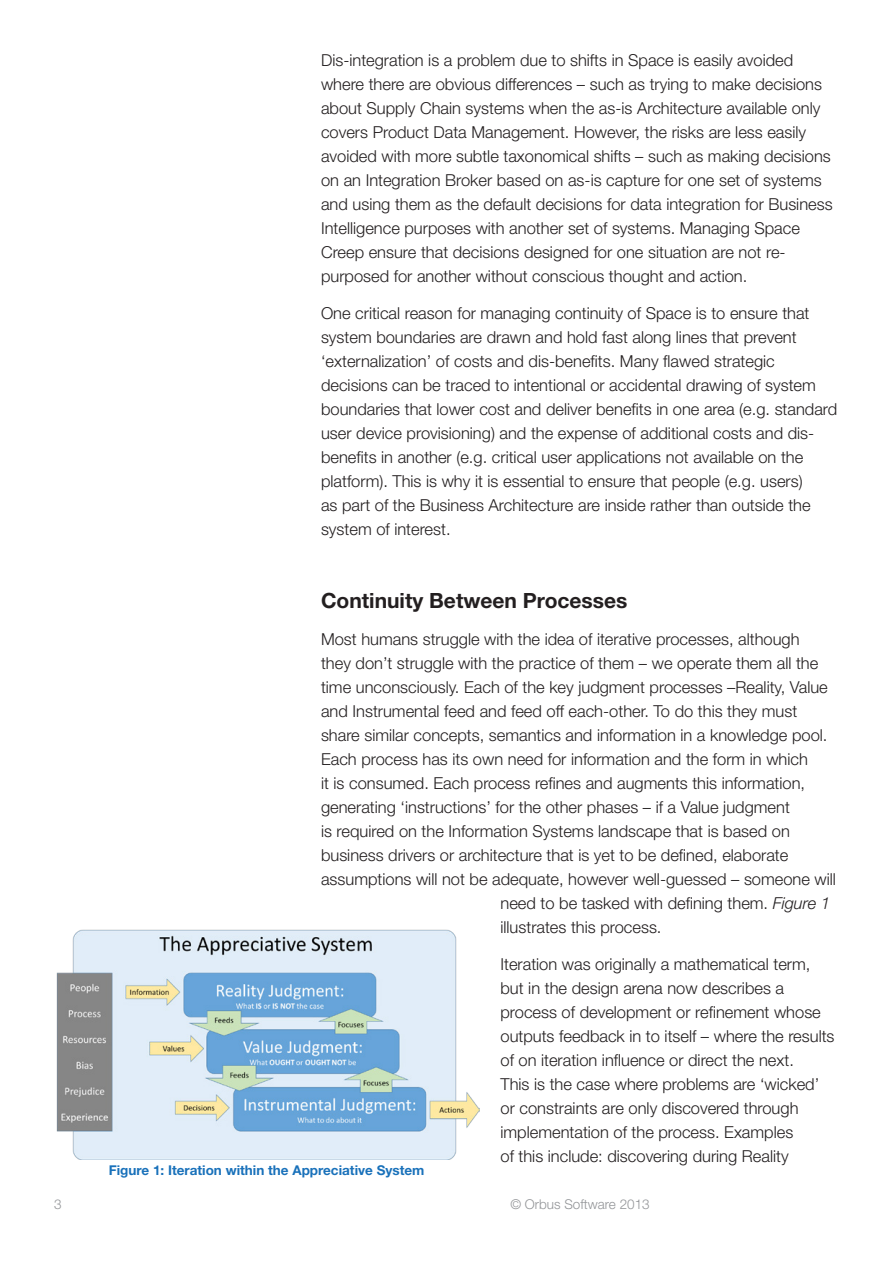
<style>
.page{position:relative;width:893px;height:1263px;background:#fff}
.page>*{position:absolute;margin:0;border:0;box-sizing:border-box;transform-origin:0 0}
.t1{font:700 21px "Helvetica Neue LT Std";color:#231f20}
.t2{font:300 16.5px/24px "Helvetica Neue LT Std";color:#231f20}
.t3{font:700 13.5px "Helvetica Neue LT Std";color:#1971ba}
.t4{font:300 13.5px "Helvetica Neue LT Std";color:#939598}
.s1{font-style:italic}
</style>
<div class="page">
<img style="left:56px;top:929px;width:423px;height:230px">
<p class="t2" style="left:321px;top:48px;width:513px">Dis-integration is a problem due to shifts in Space is easily avoided where there are obvious differences – such as trying to make decisions about Supply Chain systems when the as-is Architecture available only covers Product Data Management. However, the risks are less easily avoided with more subtle taxonomical shifts – such as making decisions on an Integration Broker based on as-is capture for one set of systems and using them as the default decisions for data integration for Business Intelligence purposes with another set of systems. Managing Space Creep ensure that decisions designed for one situation are not re&shy;purposed for another without conscious thought and action.</p>
<p class="t2" style="left:321px;top:300px;width:518px">One critical reason for managing continuity of Space is to ensure that system boundaries are drawn and hold fast along lines that prevent ‘externalization’ of costs and dis-benefits. Many flawed strategic decisions can be traced to intentional or accidental drawing of system boundaries that lower cost and deliver benefits in one area (e.g. standard user device provisioning) and the expense of additional costs and dis&shy;benefits in another (e.g. critical user applications not available on the platform). This is why it is essential to ensure that people (e.g. users)<br>as part of the Business Architecture are inside rather than outside the system of interest.</p>
<p class="t1" style="left:321px;top:588px;width:308px">Continuity Between Processes</p>
<p class="t2" style="left:321px;top:627px;width:480px">Most humans struggle with the idea of iterative processes, although</p>
<p class="t2" style="left:321px;top:651px;width:499px">they don’t struggle with the practice of them – we operate them all the</p>
<p class="t2" style="left:321px;top:675px;width:508px">time unconsciously. Each of the key judgment processes –Reality, Value</p>
<p class="t2" style="left:321px;top:699px;width:478px">and Instrumental feed and feed off each-other. To do this they must</p>
<p class="t2" style="left:321px;top:723px;width:508px">share similar concepts, semantics and information in a knowledge pool.</p>
<p class="t2" style="left:321px;top:747px;width:488px">Each process has its own need for information and the form in which</p>
<p class="t2" style="left:321px;top:771px;width:486px">it is consumed. Each process refines and augments this information,</p>
<p class="t2" style="left:321px;top:795px;width:470px">generating ‘instructions’ for the other phases – if a Value judgment</p>
<p class="t2" style="left:321px;top:819px;width:470px">is required on the Information Systems landscape that is based on</p>
<p class="t2" style="left:321px;top:843px;width:469px">business drivers or architecture that is yet to be defined, elaborate</p>
<p class="t2" style="left:321px;top:867px;width:516px">assumptions will not be adequate, however well-guessed – someone will</p>
<p class="t2" style="left:500px;top:891px;width:331px">need to be tasked with defining them. <span class="s1">Figure 1</span></p>
<p class="t2" style="left:500px;top:915px;width:163px">illustrates this process.</p>
<p class="t2" style="left:500px;top:951px;width:336px">Iteration was originally a mathematical term, but in the design arena now describes a process of development or refinement whose outputs feedback in to itself – where the results of on iteration influence or direct the next.<br>This is the case where problems are ‘wicked’ or constraints are only discovered through implementation of the process. Examples<br>of this include: discovering during Reality</p>
<p class="t3" style="left:109px;top:1162px;width:317px">Figure 1: Iteration within the Appreciative System</p>
<p class="t4" style="left:54px;top:1196px;width:9px">3</p>
<p class="t4" style="left:510px;top:1196px;width:141px">© Orbus Software 2013</p>
</div>
